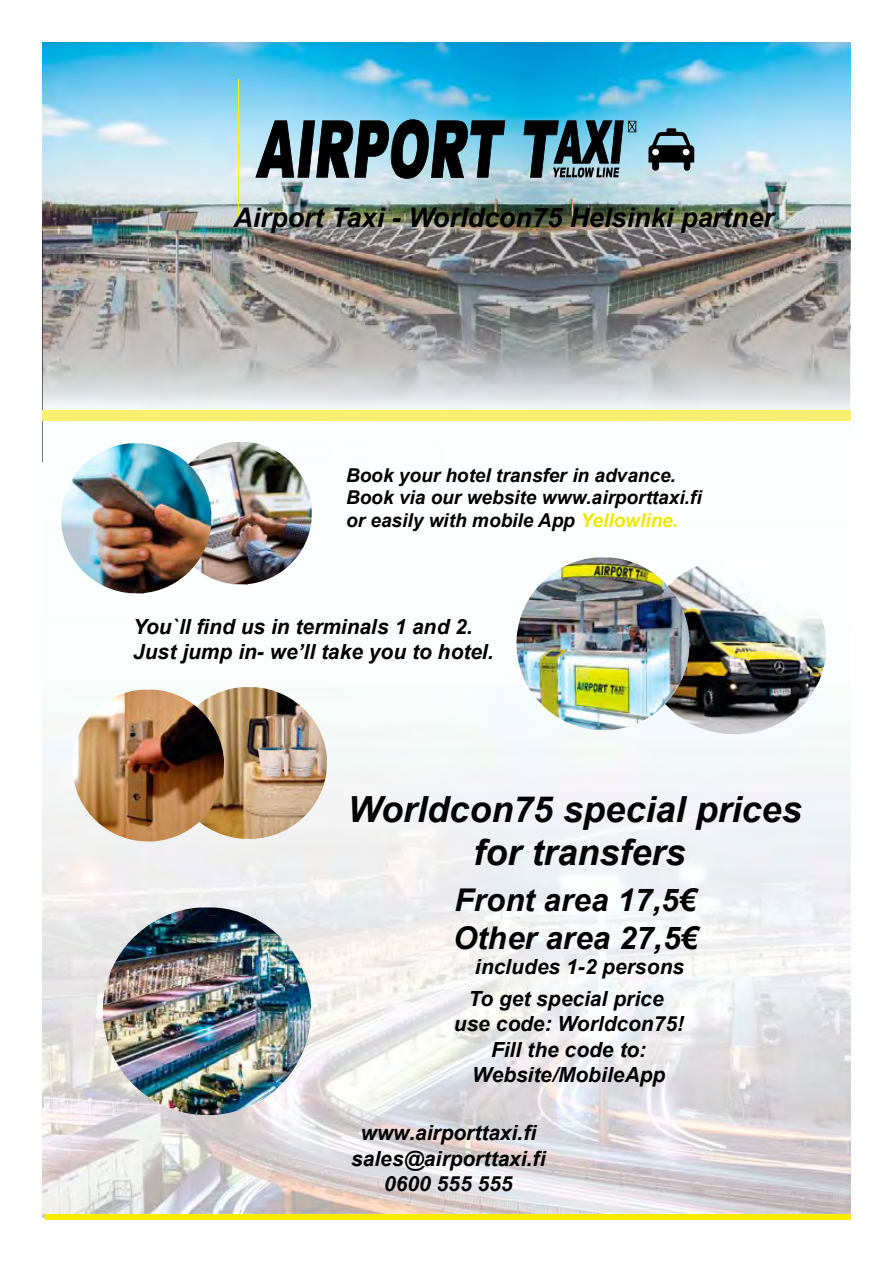
<style>
.page{position:relative;width:893px;height:1263px;background:#fff}
.page>*{position:absolute;margin:0;border:0;box-sizing:border-box;transform-origin:0 0}
.t1{font:italic 700 36px/43.2px "Arial";color:#000;text-align:center}
.t2{font:italic 700 31.35px/37.8px "Arial";letter-spacing:.005em;color:#000}
.t3{font:italic 700 27px "Arial";letter-spacing:.005em;color:#000}
.t4{font:italic 700 20.85px/25.2px "Arial";color:#000;text-align:center}
.t5{font:italic 700 19.05px/22.8px "Arial";letter-spacing:.005em;color:#000}
.s1{color:#eee900}
</style>
<div class="page">
<img style="left:43px;top:43px;width:808px;height:1174px">
<img style="left:850px;top:229px;width:1px;height:867px">
<img style="left:43px;top:1096px;width:807px;height:124px">
<div style="left:43px;top:411px;width:807px;height:9px;background:#f7f06f"></div>
<div style="left:45px;top:1214px;width:805px;height:5px;background:#f9eb00"></div>
<hr style="left:239px;top:79px;width:1px;height:140px;background:#fff300">
<svg style="left:255px;top:119px;width:250px;height:60px;background:#4a5e66"></svg>
<svg style="left:524px;top:120px;width:112px;height:58px;background:#4b6b76"></svg>
<svg style="left:648px;top:128px;width:46px;height:44px;background:#536a73"></svg>
<div style="left:652px;top:149px;width:7px;height:6px;background:#fff;border-radius:50%"></div>
<div style="left:683px;top:149px;width:7px;height:6px;background:#fff;border-radius:50%"></div>
<img style="left:169px;top:442px;width:143px;height:142px">
<img style="left:61px;top:443px;width:150px;height:150px">
<img style="left:642px;top:559px;width:184px;height:175px">
<img style="left:516px;top:557px;width:174px;height:173px">
<img style="left:170px;top:687px;width:157px;height:152px">
<img style="left:72px;top:690px;width:152px;height:151px">
<img style="left:103px;top:907px;width:208px;height:208px">
<p class="t3" style="left:233px;top:199px;width:542px">Airport Taxi - Worldcon75 Helsinki partner</p>
<p class="t5" style="left:346px;top:464px;width:357px">Book your hotel transfer in advance.<br>Book via our website www.airporttaxi.fi or easily with mobile App <span class="s1">Yellowline.</span></p>
<p class="t4" style="left:133px;top:614px;width:362px;text-align:left">You`ll find us in terminals 1 and 2.<br>Just jump in- we’ll take you to hotel.</p>
<h1 class="t1" style="left:348px;top:789px;width:455px">Worldcon75 special prices for transfers</h1>
<h2 class="t2" style="left:453px;top:882px;width:246px">Front area 17,5€<br>Other area 27,5€</h2>
<p class="t4" style="left:475px;top:955px;width:211px">includes 1-2 persons</p>
<p class="t4" style="left:454px;top:987px;width:232px">To get special price use code: Worldcon75!<br>Fill the code to:<br>Website/MobileApp</p>
<p class="t4" style="left:351px;top:1121px;width:196px">www.airporttaxi.fi sales@airporttaxi.fi<br>0600 555 555</p>
</div>
